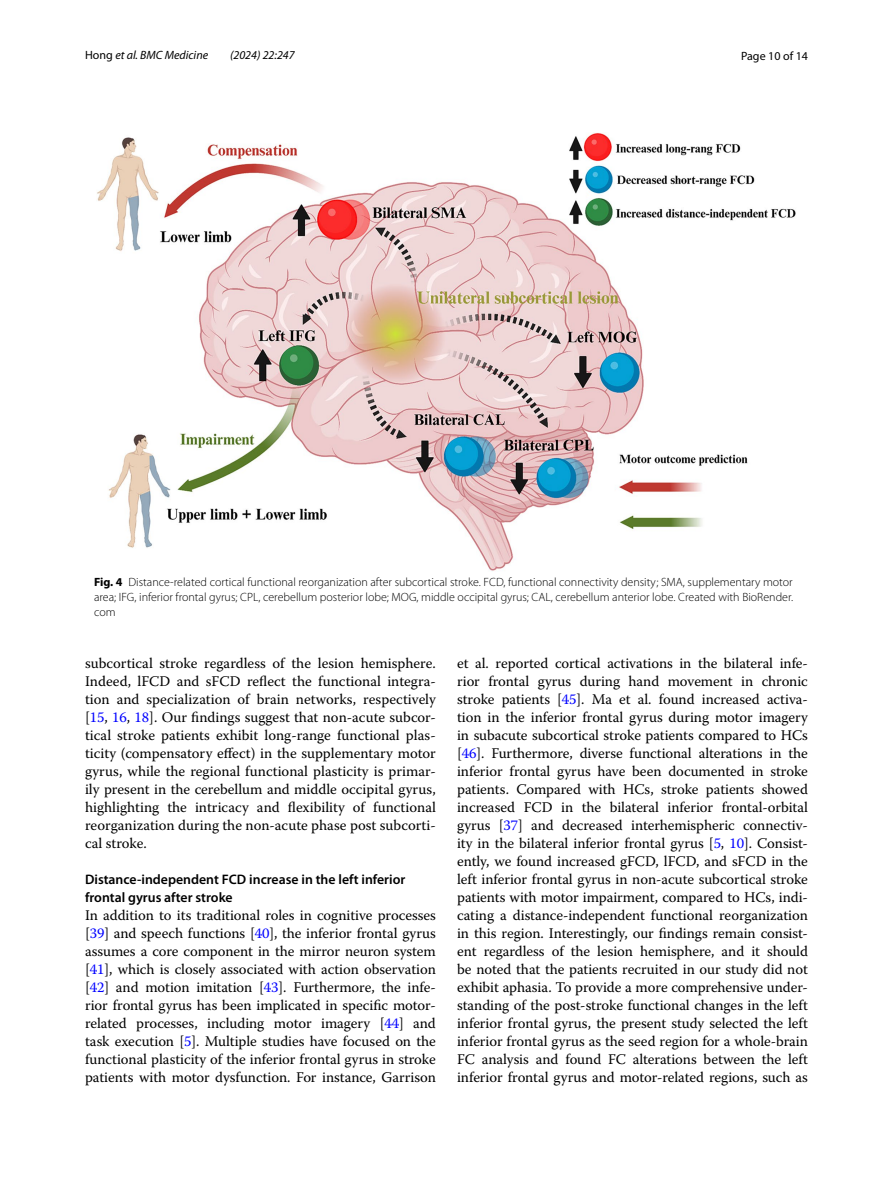
<style>
.page{position:relative;width:893px;height:1187px;background:#fff}
.page>*{position:absolute;margin:0;border:0;box-sizing:border-box;transform-origin:0 0}
.t1{font:14.7px/18px "Warnock Pro";letter-spacing:-.005em;color:#000;text-align:justify}
.t2{font:600 13.8px/18px "Myriad Pro";color:#000}
.t3{font:300 12px/15px "Myriad Pro";color:#000;text-align:justify}
.t4{font:italic 12px "Myriad Pro";color:#000}
.t5{font:12px "Myriad Pro";color:#000}
.s1{font-style:normal}
.s2{font-weight:700}
.s3{color:#00f}
</style>
<div class="page">
<img style="left:97px;top:133px;width:699px;height:438px">
<p class="t4" style="left:85px;top:48px;width:125px"><span class="s1">Hong</span> et al. BMC Medicine</p>
<p class="t4" style="left:230px;top:48px;width:66px">(2024) 22:247</p>
<p class="t5" style="left:741px;top:48px;width:68px">Page 10 of 14</p>
<p class="t3" style="left:94px;top:575px;width:701px"><span class="s2">Fig. 4</span> Distance-related cortical functional reorganization after subcortical stroke. FCD, functional connectivity density; SMA, supplementary motor area; IFG, inferior frontal gyrus; CPL, cerebellum posterior lobe; MOG, middle occipital gyrus; CAL, cerebellum anterior lobe. Created with BioRender. com</p>
<p class="t1" style="left:85px;top:653px;width:352px">subcortical stroke regardless of the lesion hemisphere.<br>Indeed, lFCD and sFCD reflect the functional integra&shy;tion and specialization of brain networks, respectively [<span class="s3">15</span>, <span class="s3">16</span>, <span class="s3">18</span>]. Our findings suggest that non-acute subcor&shy;tical stroke patients exhibit long-range functional plas&shy;ticity (compensatory effect) in the supplementary motor gyrus, while the regional functional plasticity is primar&shy;ily present in the cerebellum and middle occipital gyrus, highlighting the intricacy and flexibility of functional reorganization during the non-acute phase post subcorti&shy;cal stroke.</p>
<p class="t2" style="left:85px;top:869px;width:322px">Distance‑independent FCD increase in the left inferior frontal gyrus after stroke</p>
<p class="t1" style="left:85px;top:905px;width:352px">In addition to its traditional roles in cognitive processes [<span class="s3">39</span>] and speech functions [<span class="s3">40</span>], the inferior frontal gyrus assumes a core component in the mirror neuron system [<span class="s3">41</span>], which is closely associated with action observation [<span class="s3">42</span>] and motion imitation [<span class="s3">43</span>]. Furthermore, the infe&shy;rior frontal gyrus has been implicated in specific motor&shy;related processes, including motor imagery [<span class="s3">44</span>] and task execution [<span class="s3">5</span>]. Multiple studies have focused on the functional plasticity of the inferior frontal gyrus in stroke patients with motor dysfunction. For instance, Garrison</p>
<p class="t1" style="left:457px;top:653px;width:352px">et al. reported cortical activations in the bilateral infe&shy;rior frontal gyrus during hand movement in chronic stroke patients [<span class="s3">45</span>]. Ma et al. found increased activa&shy;tion in the inferior frontal gyrus during motor imagery in subacute subcortical stroke patients compared to HCs [<span class="s3">46</span>]. Furthermore, diverse functional alterations in the inferior frontal gyrus have been documented in stroke patients. Compared with HCs, stroke patients showed increased FCD in the bilateral inferior frontal-orbital gyrus [<span class="s3">37</span>] and decreased interhemispheric connectiv&shy;ity in the bilateral inferior frontal gyrus [<span class="s3">5</span>, <span class="s3">10</span>]. Consist&shy;ently, we found increased gFCD, lFCD, and sFCD in the left inferior frontal gyrus in non-acute subcortical stroke patients with motor impairment, compared to HCs, indi&shy;cating a distance-independent functional reorganization in this region. Interestingly, our findings remain consist&shy;ent regardless of the lesion hemisphere, and it should be noted that the patients recruited in our study did not exhibit aphasia. To provide a more comprehensive under&shy;standing of the post-stroke functional changes in the left inferior frontal gyrus, the present study selected the left inferior frontal gyrus as the seed region for a whole-brain FC analysis and found FC alterations between the left inferior frontal gyrus and motor-related regions, such as</p>
</div>
